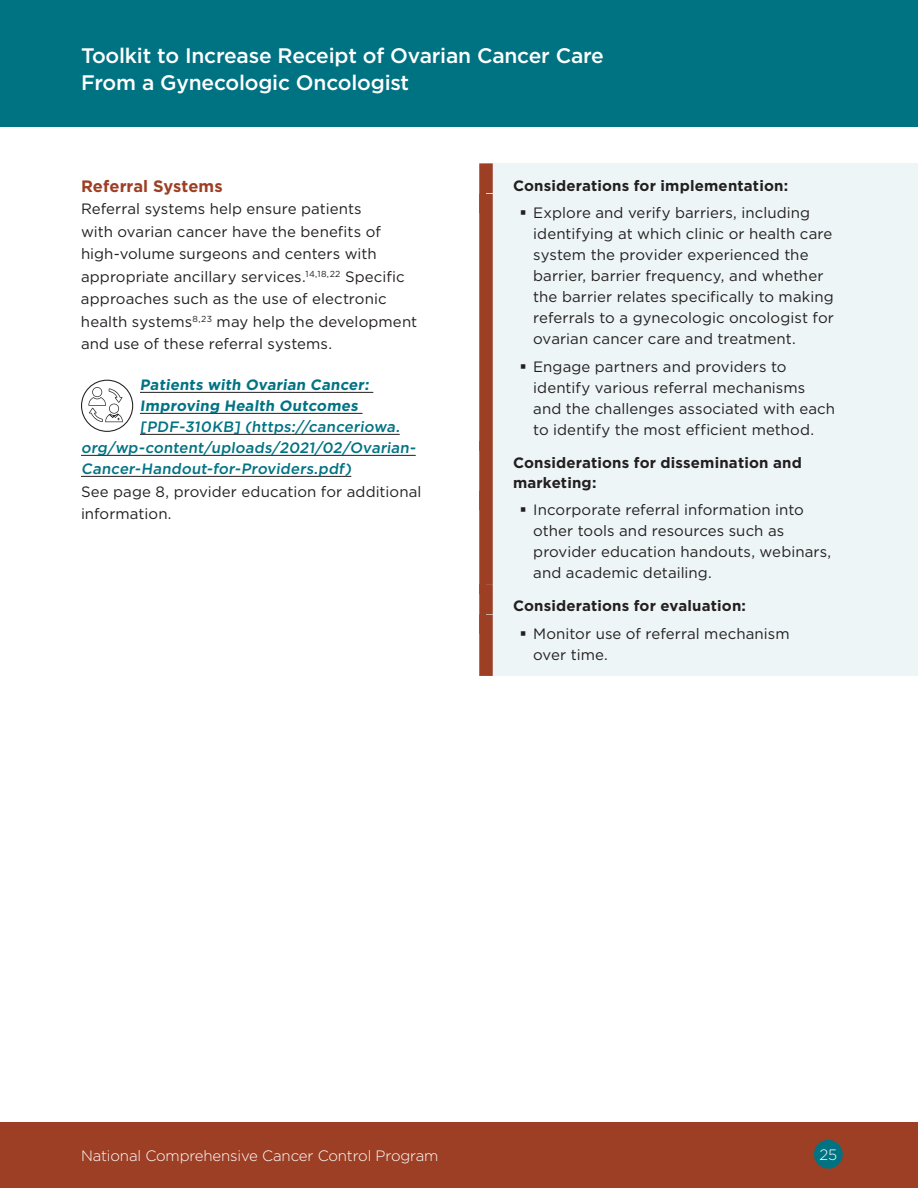
<style>
.page{position:relative;width:918px;height:1188px;background:#fff}
.page>*{position:absolute;margin:0;border:0;box-sizing:border-box;transform-origin:0 0}
.t1{font:500 21px/27px "Gotham";letter-spacing:-.01em;color:#fff}
.t2{font:700 16.5px "Gotham";letter-spacing:.005em;color:#9d3f25}
.t3{font:15px/21px "Gotham";letter-spacing:.005em;color:#231f20}
.t4{font:500 15px "Gotham";color:#007383}
.t5{font:700 15px/19.5px "Gotham";letter-spacing:.01em;color:#231f20}
.t6{font:700 15px "Gotham";color:#007383}
.t7{font:300 15px "Gotham";letter-spacing:-.01em;color:#fff}
</style>
<div class="page">
<div style="left:0;top:0;width:918px;height:127px;background:#007383"></div>
<div style="left:0;top:1122px;width:918px;height:66px;background:#9d3f25"></div>
<div style="left:814px;top:1140px;width:29px;height:29px;background:#007383;border-radius:50%"></div>
<hr style="left:140px;top:392px;width:233px;height:1px;background:#231f20">
<hr style="left:140px;top:413px;width:223px;height:1px;background:#231f20">
<hr style="left:140px;top:434px;width:260px;height:1px;background:#231f20">
<hr style="left:81px;top:455px;width:335px;height:1px;background:#231f20">
<hr style="left:81px;top:476px;width:270px;height:1px;background:#231f20">
<svg style="left:82px;top:380px;width:51px;height:51px"></svg>
<svg style="left:88px;top:387px;width:35px;height:35px"></svg>
<div style="left:81px;top:380px;width:52px;height:52px;border:1px solid #231f20;border-radius:50%"></div>
<div style="left:486px;top:163px;width:432px;height:50px;background:#edf5f6"></div>
<div style="left:479px;top:163px;width:14px;height:50px;background:#9d3f25"></div>
<div style="left:486px;top:194px;width:432px;height:257px;background:#edf5f6"></div>
<div style="left:479px;top:194px;width:14px;height:257px;background:#9d3f25"></div>
<div style="left:486px;top:441px;width:432px;height:69px;background:#edf5f6"></div>
<div style="left:479px;top:441px;width:14px;height:69px;background:#9d3f25"></div>
<div style="left:486px;top:491px;width:432px;height:103px;background:#edf5f6"></div>
<div style="left:479px;top:491px;width:14px;height:103px;background:#9d3f25"></div>
<div style="left:486px;top:584px;width:432px;height:50px;background:#edf5f6"></div>
<div style="left:479px;top:584px;width:14px;height:50px;background:#9d3f25"></div>
<div style="left:486px;top:615px;width:432px;height:61px;background:#edf5f6"></div>
<div style="left:479px;top:615px;width:14px;height:61px;background:#9d3f25"></div>
<h1 class="t1" style="left:81px;top:41px;width:524px">Toolkit to Increase Receipt of Ovarian Cancer Care<br>From a Gynecologic Oncologist</h1>
<h3 class="t2" style="left:81px;top:176px;width:143px">Referral Systems</h3>
<p class="t3" style="left:81px;top:197px;width:338px;line-height:22.5px">Referral systems help ensure patients<br>with ovarian cancer have the benefits of high-volume surgeons and centers with appropriate ancillary services.<sup>14,18,22</sup> Specific approaches such as the use of electronic health systems<sup>8,23</sup> may help the development and use of these referral systems.</p>
<h4 class="t6" style="left:140px;top:376px;width:232px">Patients with Ovarian Cancer:</h4>
<h4 class="t6" style="left:140px;top:397px;width:222px">Improving Health Outcomes</h4>
<h4 class="t4" style="left:140px;top:419px;width:263px">[PDF-310KB] (https://canceriowa.</h4>
<h4 class="t4" style="left:81px;top:440px;width:338px">org/wp-content/uploads/2021/02/Ovarian-</h4>
<h4 class="t4" style="left:81px;top:461px;width:274px">Cancer-Handout-for-Providers.pdf)</h4>
<p class="t3" style="left:81px;top:480px;width:342px;line-height:22.5px">See page 8, provider education for additional information.</p>
<h5 class="t5" style="left:513px;top:175px;width:277px">Considerations for implementation:</h5>
<p class="t3" style="left:533px;top:202px;width:302px">Explore and verify barriers, including identifying at which clinic or health care system the provider experienced the barrier, barrier frequency, and whether the barrier relates specifically to making referrals to a gynecologic oncologist for ovarian cancer care and treatment.</p>
<p class="t3" style="left:533px;top:356px;width:303px">Engage partners and providers to identify various referral mechanisms and the challenges associated with each to identify the most efficient method.</p>
<h5 class="t5" style="left:513px;top:453px;width:290px">Considerations for dissemination and marketing:</h5>
<p class="t3" style="left:533px;top:499px;width:300px">Incorporate referral information into other tools and resources such as provider education handouts, webinars, and academic detailing.</p>
<h5 class="t5" style="left:513px;top:596px;width:235px">Considerations for evaluation:</h5>
<p class="t3" style="left:533px;top:623px;width:258px">Monitor use of referral mechanism over time.</p>
<p class="t7" style="left:81px;top:1147px;width:359px">National Comprehensive Cancer Control Program</p>
<p class="t7" style="left:819px;top:1145px;width:19px">25</p>
</div>
